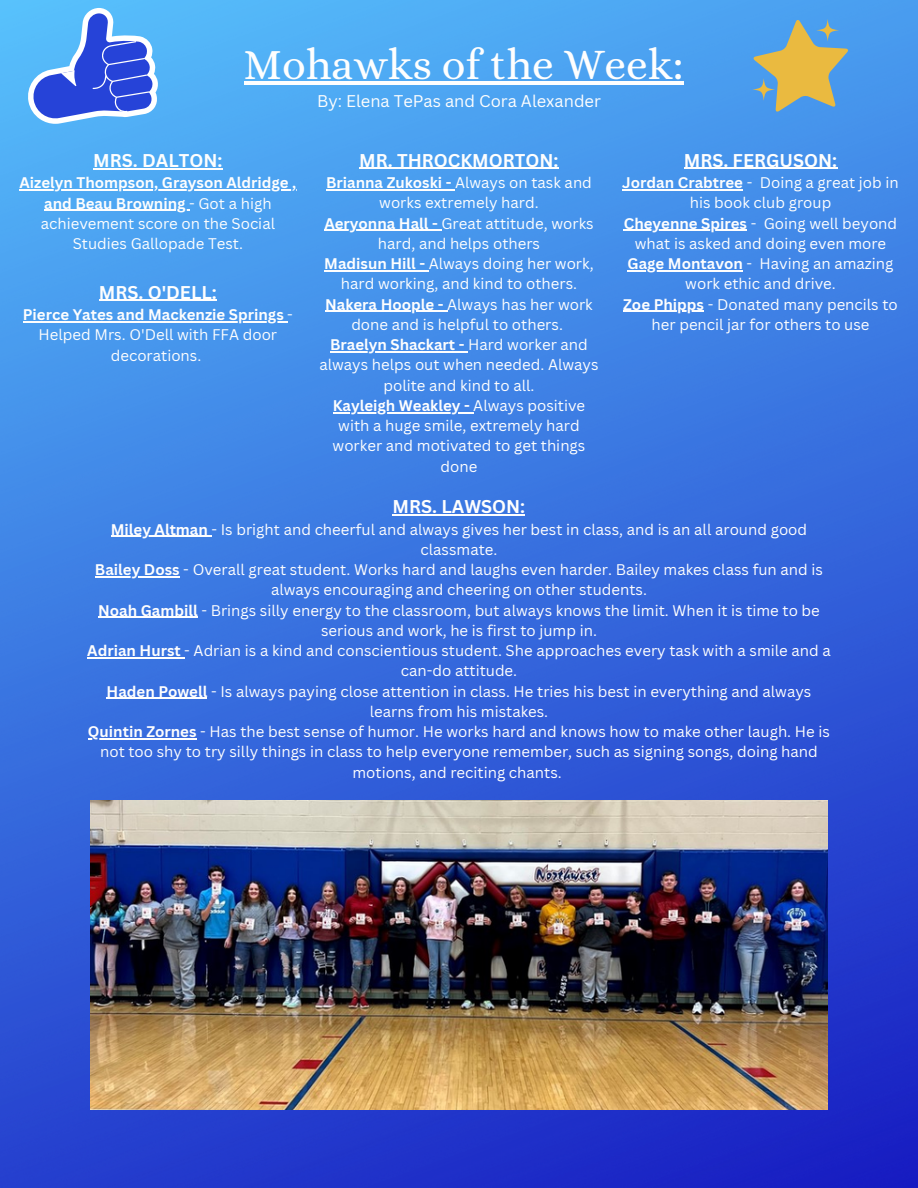
<style>
.page{position:relative;width:918px;height:1188px;background:#fff}
.page>*{position:absolute;margin:0;border:0;box-sizing:border-box;transform-origin:0 0}
.t1{font:43.5px "Alice";color:#fefefe}
.t2{font:700 18px "Canva Sans";color:#fefefe}
.t3{font:16.5px "Canva Sans";color:#fefefe}
.t4{font:15px/20.2px "Canva Sans";color:#fefefe;text-align:center}
.s1{font-weight:700}
</style>
<div class="page">
<img style="left:0;top:0;width:918px;height:1188px">
<svg style="left:26px;top:8px;width:132px;height:116px;background:#5d91eb"></svg>
<svg style="left:753px;top:19px;width:96px;height:93px;background:#97aa98"></svg>
<svg style="left:816px;top:19px;width:23px;height:23px"></svg>
<svg style="left:752px;top:78px;width:23px;height:23px"></svg>
<hr style="left:393px;top:514px;width:132px;height:1px;background:#fefefe">
<hr style="left:111px;top:536px;width:100px;height:1px;background:#fefefe">
<hr style="left:95px;top:576px;width:85px;height:1px;background:#fefefe">
<hr style="left:98px;top:617px;width:100px;height:1px;background:#fefefe">
<hr style="left:87px;top:657px;width:97px;height:1px;background:#fefefe">
<hr style="left:107px;top:698px;width:100px;height:1px;background:#fefefe">
<hr style="left:88px;top:738px;width:109px;height:1px;background:#fefefe">
<img style="left:90px;top:801px;width:737px;height:308px">
<hr style="left:244px;top:82px;width:440px;height:3px;background:#fefefe">
<hr style="left:93px;top:168px;width:130px;height:1px;background:#fefefe">
<hr style="left:19px;top:189px;width:143px;height:2px;background:#fefefe">
<hr style="left:162px;top:189px;width:134px;height:2px;background:#fefefe">
<hr style="left:44px;top:210px;width:145px;height:1px;background:#fefefe">
<hr style="left:99px;top:300px;width:118px;height:1px;background:#fefefe">
<hr style="left:23px;top:321px;width:264px;height:1px;background:#fefefe">
<hr style="left:684px;top:168px;width:153px;height:1px;background:#fefefe">
<hr style="left:622px;top:189px;width:121px;height:1px;background:#fefefe">
<hr style="left:624px;top:230px;width:123px;height:1px;background:#fefefe">
<hr style="left:628px;top:270px;width:115px;height:1px;background:#fefefe">
<hr style="left:623px;top:311px;width:81px;height:1px;background:#fefefe">
<hr style="left:359px;top:168px;width:200px;height:1px;background:#fefefe">
<hr style="left:326px;top:189px;width:129px;height:1px;background:#fefefe">
<hr style="left:324px;top:230px;width:117px;height:1px;background:#fefefe">
<hr style="left:324px;top:270px;width:105px;height:1px;background:#fefefe">
<hr style="left:325px;top:311px;width:122px;height:1px;background:#fefefe">
<hr style="left:330px;top:351px;width:138px;height:1px;background:#fefefe">
<hr style="left:333px;top:412px;width:140px;height:1px;background:#fefefe">
<h1 class="t1" style="left:244px;top:40px;width:442px">Mohawks of the Week:</h1>
<p class="t2" style="left:93px;top:148px;width:131px">MRS. DALTON:</p>
<p class="t4" style="left:19px;top:172px;width:278px"><span class="s1">Aizelyn Thompson, Grayson Aldridge , and Beau Browning</span> - Got a high achievement score on the Social<br>Studies Gallopade Test.</p>
<p class="t2" style="left:99px;top:280px;width:119px">MRS. O'DELL:</p>
<p class="t4" style="left:23px;top:304px;width:272px"><span class="s1">Pierce Yates and Mackenzie Springs</span> -<br>Helped Mrs. O'Dell with FFA door decorations.</p>
<p class="t3" style="left:317px;top:89px;width:285px">By: Elena TePas and Cora Alexander</p>
<p class="t2" style="left:359px;top:147px;width:201px">MR. THROCKMORTON:</p>
<p class="t4" style="left:319px;top:172px;width:281px"><span class="s1">Brianna Zukoski -</span> Always on task and works extremely hard.<br><span class="s1">Aeryonna Hall -</span> Great attitude, works hard, and helps others<br><span class="s1">Madisun Hill -</span> Always doing her work, hard working, and kind to others.<br><span class="s1">Nakera Hoople -</span> Always has her work done and is helpful to others.<br><span class="s1">Braelyn Shackart -</span> Hard worker and always helps out when needed. Always polite and kind to all.<br><span class="s1">Kayleigh Weakley -</span> Always positive with a huge smile, extremely hard worker and motivated to get things done</p>
<p class="t2" style="left:684px;top:147px;width:155px">MRS. FERGUSON:</p>
<p class="t4" style="left:622px;top:172px;width:278px"><span class="s1">Jordan Crabtree</span> - Doing a great job in his book club group<br><span class="s1">Cheyenne Spires</span> - Going well beyond what is asked and doing even more<br><span class="s1">Gage Montavon</span> - Having an amazing work ethic and drive.<br><span class="s1">Zoe Phipps</span> - Donated many pencils to her pencil jar for others to use</p>
<p class="t2" style="left:393px;top:494px;width:134px">MRS. LAWSON:</p>
<p class="t4" style="left:87px;top:519px;width:745px"><span class="s1">Miley Altman</span> - Is bright and cheerful and always gives her best in class, and is an all around good classmate.<br><span class="s1">Bailey Doss</span> - Overall great student. Works hard and laughs even harder. Bailey makes class fun and is always encouraging and cheering on other students.<br><span class="s1">Noah Gambill</span> - Brings silly energy to the classroom, but always knows the limit. When it is time to be serious and work, he is first to jump in.<br><span class="s1">Adrian Hurst</span> - Adrian is a kind and conscientious student. She approaches every task with a smile and a can-do attitude.<br><span class="s1">Haden Powell</span> - Is always paying close attention in class. He tries his best in everything and always learns from his mistakes.<br><span class="s1">Quintin Zornes</span> - Has the best sense of humor. He works hard and knows how to make other laugh. He is not too shy to try silly things in class to help everyone remember, such as signing songs, doing hand motions, and reciting chants.</p>
</div>
